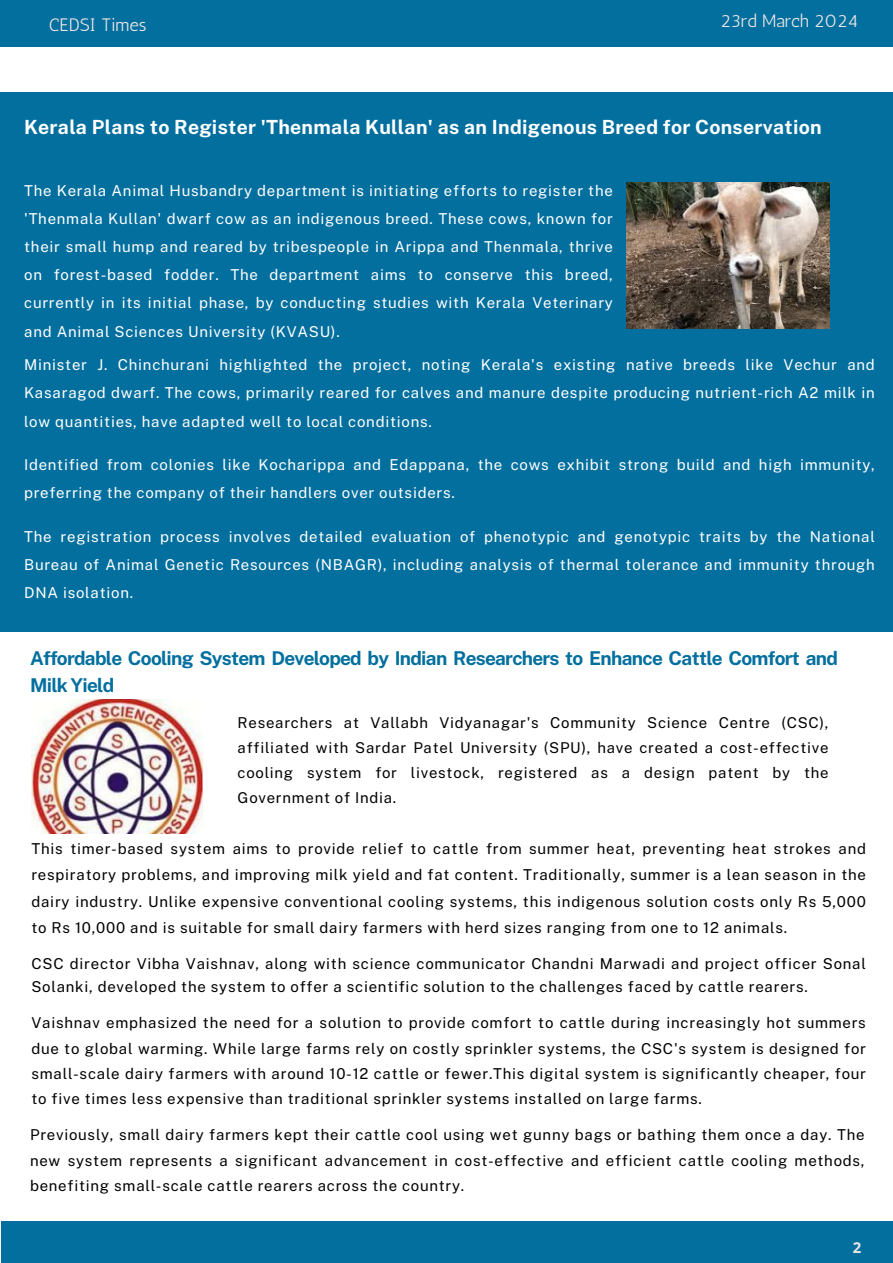
<style>
.page{position:relative;width:893px;height:1263px;background:#fff}
.page>*{position:absolute;margin:0;border:0;box-sizing:border-box;transform-origin:0 0}
.t1{font:700 19.5px "Public Sans";letter-spacing:.015em;color:#fff}
.t2{font:700 19.05px/26.5px "Public Sans";letter-spacing:-.04em;color:#036f9e}
.t3{font:18px "Antic";color:#ede7e7}
.t4{font:15px/25.3px "Public Sans";letter-spacing:.05em;color:#000;text-align:justify}
.t5{font:15px/28.1px "Public Sans";letter-spacing:.05em;color:#fff;text-align:justify}
.t6{font:700 15px "Open Sans";color:#ede7e7}
.t7{font:14.92px/25.2px "Public Sans";letter-spacing:.05em;color:#000;text-align:justify}
</style>
<div class="page">
<div style="left:0;top:0;width:893px;height:46px;background:#036f9e"></div>
<div style="left:0;top:92px;width:893px;height:539px;background:#036f9e"></div>
<div style="left:1px;top:1222px;width:892px;height:41px;background:#036f9e"></div>
<img style="left:627px;top:182px;width:202px;height:146px">
<img style="left:31px;top:699px;width:172px;height:134px">
<h1 class="t3" style="left:49px;top:14px;width:99px">CEDSI Times</h1>
<p class="t3" style="left:720px;top:11px;width:139px">23rd March 2024</p>
<p class="t1" style="left:24px;top:115px;width:799px">Kerala Plans to Register 'Thenmala Kullan' as an Indigenous Breed for Conservation</p>
<p class="t5" style="left:24px;top:176px;width:590px">The Kerala Animal Husbandry department is initiating efforts to register the 'Thenmala Kullan' dwarf cow as an indigenous breed. These cows, known for their small hump and reared by tribespeople in Arippa and Thenmala, thrive on forest-based fodder. The department aims to conserve this breed, currently in its initial phase, by conducting studies with Kerala Veterinary and Animal Sciences University (KVASU).</p>
<h1 class="t5" style="left:24px;top:351px;width:852px">Minister J. Chinchurani highlighted the project, noting Kerala's existing native breeds like Vechur and Kasaragod dwarf. The cows, primarily reared for calves and manure despite producing nutrient-rich A2 milk in low quantities, have adapted well to local conditions.</h1>
<p class="t5" style="left:24px;top:450px;width:852px">Identified from colonies like Kocharippa and Edappana, the cows exhibit strong build and high immunity, preferring the company of their handlers over outsiders.</p>
<p class="t5" style="left:24px;top:522px;width:852px">The registration process involves detailed evaluation of phenotypic and genotypic traits by the National Bureau of Animal Genetic Resources (NBAGR), including analysis of thermal tolerance and immunity through DNA isolation.</p>
<p class="t2" style="left:30px;top:645px;width:809px">Affordable Cooling System Developed by Indian Researchers to Enhance Cattle Comfort and<br>Milk Yield</p>
<p class="t7" style="left:238px;top:709px;width:592px">Researchers at Vallabh Vidyanagar's Community Science Centre (CSC), affiliated with Sardar Patel University (SPU), have created a cost-effective cooling system for livestock, registered as a design patent by the Government of India.</p>
<p class="t4" style="left:31px;top:835px;width:836px;line-height:26.4px">This timer-based system aims to provide relief to cattle from summer heat, preventing heat strokes and respiratory problems, and improving milk yield and fat content. Traditionally, summer is a lean season in the dairy industry. Unlike expensive conventional cooling systems, this indigenous solution costs only Rs 5,000 to Rs 10,000 and is suitable for small dairy farmers with herd sizes ranging from one to 12 animals.</p>
<p class="t4" style="left:31px;top:951px;width:836px;line-height:23.6px">CSC director Vibha Vaishnav, along with science communicator Chandni Marwadi and project officer Sonal<br>Solanki, developed the system to offer a scientific solution to the challenges faced by cattle rearers.</p>
<p class="t4" style="left:31px;top:1010px;width:836px">Vaishnav emphasized the need for a solution to provide comfort to cattle during increasingly hot summers due to global warming. While large farms rely on costly sprinkler systems, the CSC's system is designed for small-scale dairy farmers with around 10-12 cattle or fewer.This digital system is significantly cheaper, four to five times less expensive than traditional sprinkler systems installed on large farms.</p>
<p class="t4" style="left:30px;top:1122px;width:836px">Previously, small dairy farmers kept their cattle cool using wet gunny bags or bathing them once a day. The new system represents a significant advancement in cost-effective and efficient cattle cooling methods, benefiting small-scale cattle rearers across the country.</p>
<p class="t6" style="left:852px;top:1237px;width:10px">2</p>
</div>
